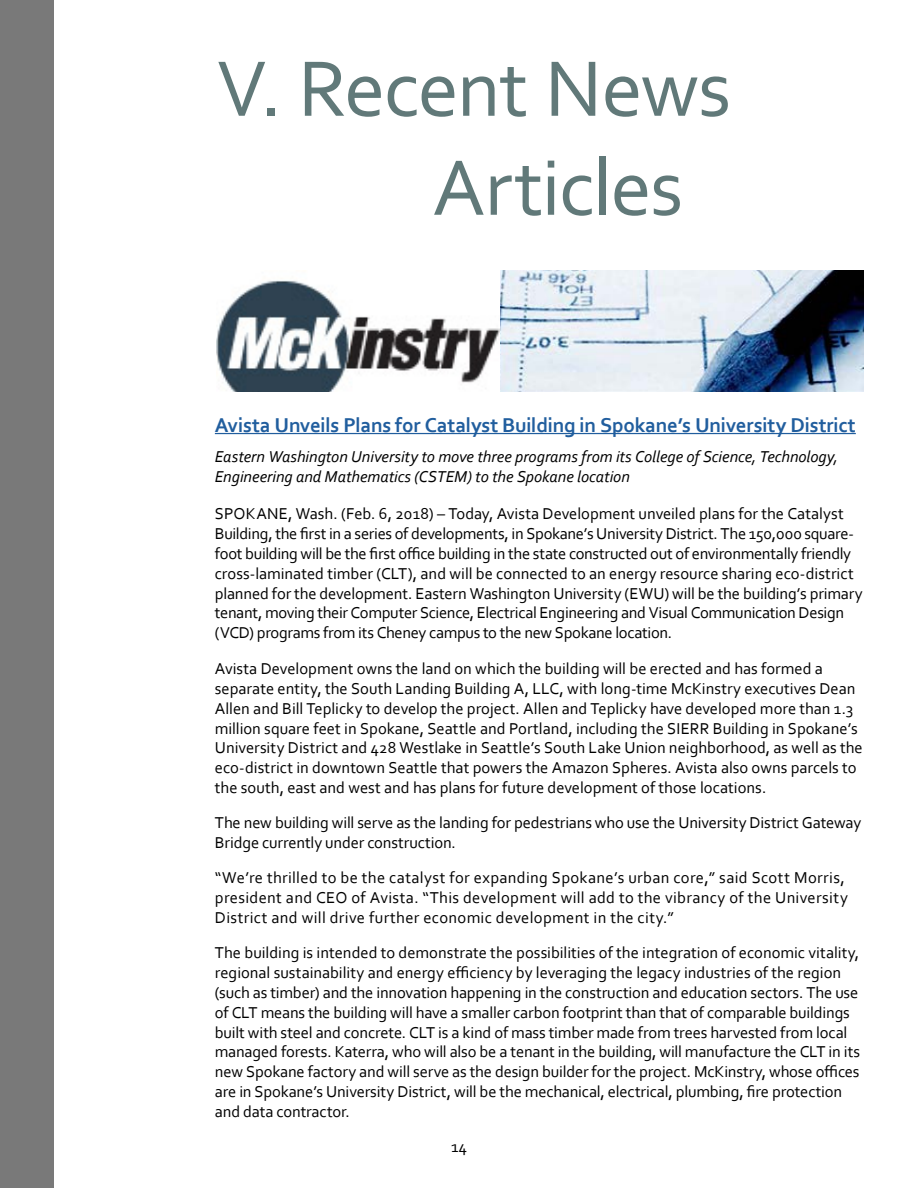
<style>
.page{position:relative;width:918px;height:1188px;background:#fff}
.page>*{position:absolute;margin:0;border:0;box-sizing:border-box;transform-origin:0 0}
.t1{font:82.5px/99px "Corbel";letter-spacing:-.02em;color:#617979}
.t2{font:700 21px "Corbel";letter-spacing:-.01em;color:#215e9e}
.t3{font:16.5px/19.8px "Corbel";letter-spacing:-.005em;color:#000}
.t4{font:16.5px/19.8px "Corbel";letter-spacing:.02em;color:#000}
.t5{font:italic 16.5px/19.8px "Corbel";color:#000}
</style>
<div class="page">
<img style="left:500px;top:270px;width:364px;height:122px">
<img style="left:216px;top:280px;width:284px;height:112px">
<div style="left:0;top:0;width:54px;height:1188px;background:#797979"></div>
<hr style="left:215px;top:433px;width:641px;height:1px;background:#215e9e">
<h1 class="t1" style="left:433px;top:37px;width:300px;text-indent:-216px">V. Recent News<br>Articles</h1>
<p class="t2" style="left:215px;top:412px;width:642px">Avista Unveils Plans for Catalyst Building in Spokane’s University District</p>
<p class="t5" style="left:215px;top:446px;width:625px">Eastern Washington University to move three programs from its College of Science, Technology,<br>Engineering and Mathematics (CSTEM) to the Spokane location</p>
<p class="t3" style="left:215px;top:504px;width:649px">SPOKANE, Wash. (Feb. 6, 2018) – Today, Avista Development unveiled plans for the Catalyst Building, the first in a series of developments, in Spokane’s University District. The 150,000 square&shy;foot building will be the first office building in the state constructed out of environmentally friendly cross-laminated timber (CLT), and will be connected to an energy resource sharing eco-district planned for the development. Eastern Washington University (EWU) will be the building’s primary tenant, moving their Computer Science, Electrical Engineering and Visual Communication Design (VCD) programs from its Cheney campus to the new Spokane location.</p>
<p class="t3" style="left:215px;top:658px;width:649px">Avista Development owns the land on which the building will be erected and has formed a separate entity, the South Landing Building A, LLC, with long-time McKinstry executives Dean Allen and Bill Teplicky to develop the project. Allen and Teplicky have developed more than 1.3 million square feet in Spokane, Seattle and Portland, including the SIERR Building in Spokane’s University District and 428 Westlake in Seattle’s South Lake Union neighborhood, as well as the eco-district in downtown Seattle that powers the Amazon Spheres. Avista also owns parcels to the south, east and west and has plans for future development of those locations.</p>
<p class="t3" style="left:215px;top:812px;width:648px">The new building will serve as the landing for pedestrians who use the University District Gateway<br>Bridge currently under construction.</p>
<p class="t4" style="left:215px;top:868px;width:635px">“We’re thrilled to be the catalyst for expanding Spokane’s urban core,” said Scott Morris, president and CEO of Avista. “This development will add to the vibrancy of the University<br>District and will drive further economic development in the city.”</p>
<p class="t3" style="left:215px;top:943px;width:647px">The building is intended to demonstrate the possibilities of the integration of economic vitality, regional sustainability and energy efficiency by leveraging the legacy industries of the region (such as timber) and the innovation happening in the construction and education sectors. The use of CLT means the building will have a smaller carbon footprint than that of comparable buildings built with steel and concrete. CLT is a kind of mass timber made from trees harvested from local managed forests. Katerra, who will also be a tenant in the building, will manufacture the CLT in its new Spokane factory and will serve as the design builder for the project. McKinstry, whose offices are in Spokane’s University District, will be the mechanical, electrical, plumbing, fire protection and data contractor.</p>
<p class="t3" style="left:451px;top:1136px;width:17px">14</p>
</div>
